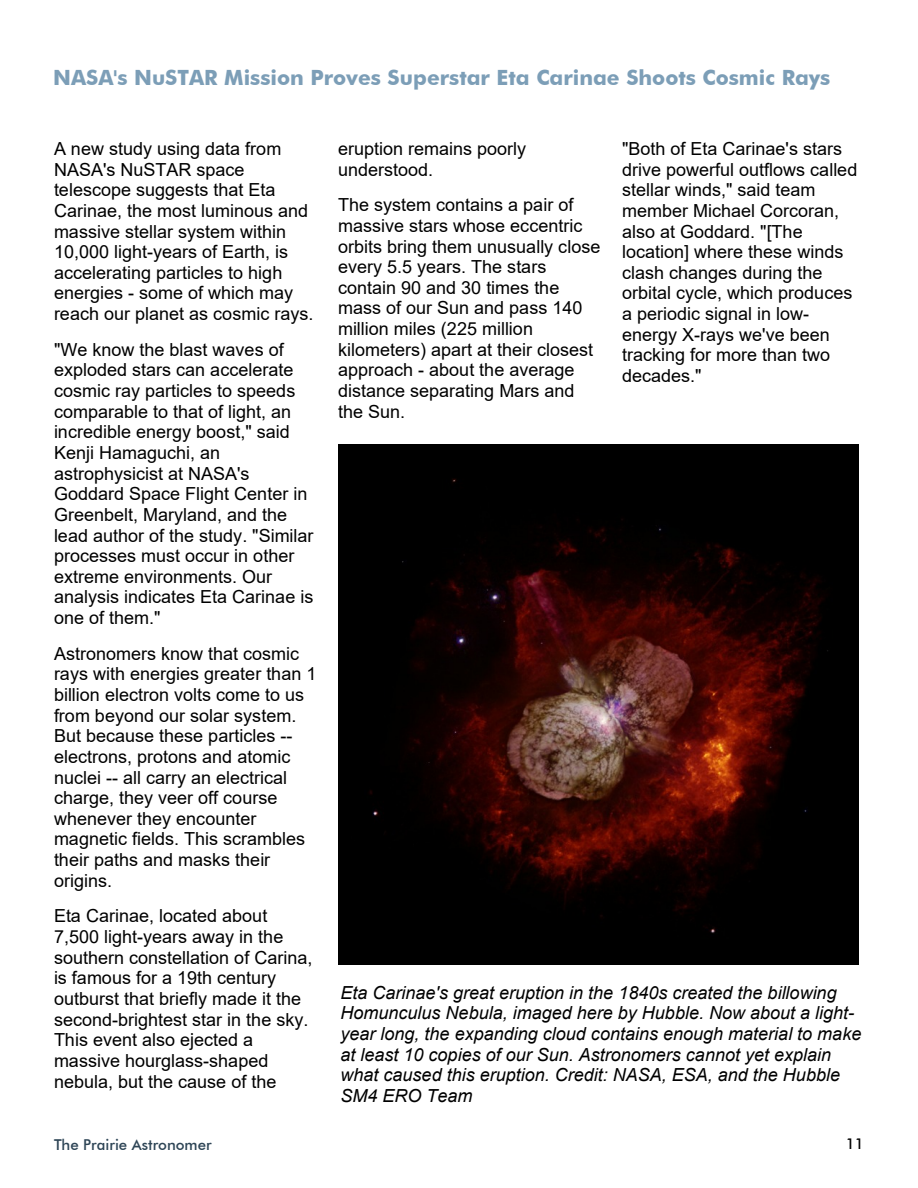
<style>
.page{position:relative;width:918px;height:1188px;background:#fff}
.page>*{position:absolute;margin:0;border:0;box-sizing:border-box;transform-origin:0 0}
.t1{font:700 21px "Futura BT";color:#7c9eb7}
.t2{font:18px/20.7px "Arial";color:#000}
.t3{font:italic 18px/20.7px "Arial";color:#000}
.t4{font:500 15px "Futura BT";color:#2e4556}
.t5{font:500 15px "Futura BT";color:#000}
</style>
<div class="page">
<img style="left:338px;top:444px;width:521px;height:521px">
<p class="t1" style="left:53px;top:69px;width:779px">NASA's NuSTAR Mission Proves Superstar Eta Carinae Shoots Cosmic Rays</p>
<p class="t2" style="left:54px;top:140px;width:261px">A new study using data from<br>NASA's NuSTAR space telescope suggests that Eta<br>Carinae, the most luminous and massive stellar system within<br>10,000 light-years of Earth, is accelerating particles to high energies - some of which may reach our planet as cosmic rays.</p>
<p class="t2" style="left:54px;top:341px;width:261px">"We know the blast waves of exploded stars can accelerate cosmic ray particles to speeds comparable to that of light, an incredible energy boost," said<br>Kenji Hamaguchi, an astrophysicist at NASA's<br>Goddard Space Flight Center in<br>Greenbelt, Maryland, and the lead author of the study. "Similar processes must occur in other extreme environments. Our analysis indicates Eta Carinae is one of them."</p>
<p class="t2" style="left:54px;top:645px;width:264px">Astronomers know that cosmic rays with energies greater than 1 billion electron volts come to us from beyond our solar system.<br>But because these particles -- electrons, protons and atomic nuclei -- all carry an electrical charge, they veer off course whenever they encounter magnetic fields. This scrambles their paths and masks their origins.</p>
<p class="t2" style="left:54px;top:907px;width:260px">Eta Carinae, located about<br>7,500 light-years away in the southern constellation of Carina, is famous for a 19th century outburst that briefly made it the second-brightest star in the sky.<br>This event also ejected a massive hourglass-shaped nebula, but the cause of the</p>
<p class="t2" style="left:338px;top:140px;width:190px">eruption remains poorly understood.</p>
<p class="t2" style="left:338px;top:196px;width:264px">The system contains a pair of massive stars whose eccentric orbits bring them unusually close every 5.5 years. The stars contain 90 and 30 times the mass of our Sun and pass 140 million miles (225 million kilometers) apart at their closest approach - about the average distance separating Mars and the Sun.</p>
<p class="t2" style="left:622px;top:140px;width:237px">"Both of Eta Carinae's stars drive powerful outflows called stellar winds," said team member Michael Corcoran, also at Goddard. "[The location] where these winds clash changes during the orbital cycle, which produces a periodic signal in low&shy;energy X-rays we've been tracking for more than two decades."</p>
<p class="t3" style="left:340px;top:984px;width:522px">Eta Carinae's great eruption in the 1840s created the billowing Homunculus Nebula, imaged here by Hubble. Now about a light&shy;year long, the expanding cloud contains enough material to make at least 10 copies of our Sun. Astronomers cannot yet explain what caused this eruption. Credit: NASA, ESA, and the Hubble SM4 ERO Team</p>
<p class="t4" style="left:54px;top:1138px;width:159px">The Prairie Astronomer</p>
<p class="t5" style="left:846px;top:1138px;width:20px">11</p>
</div>
